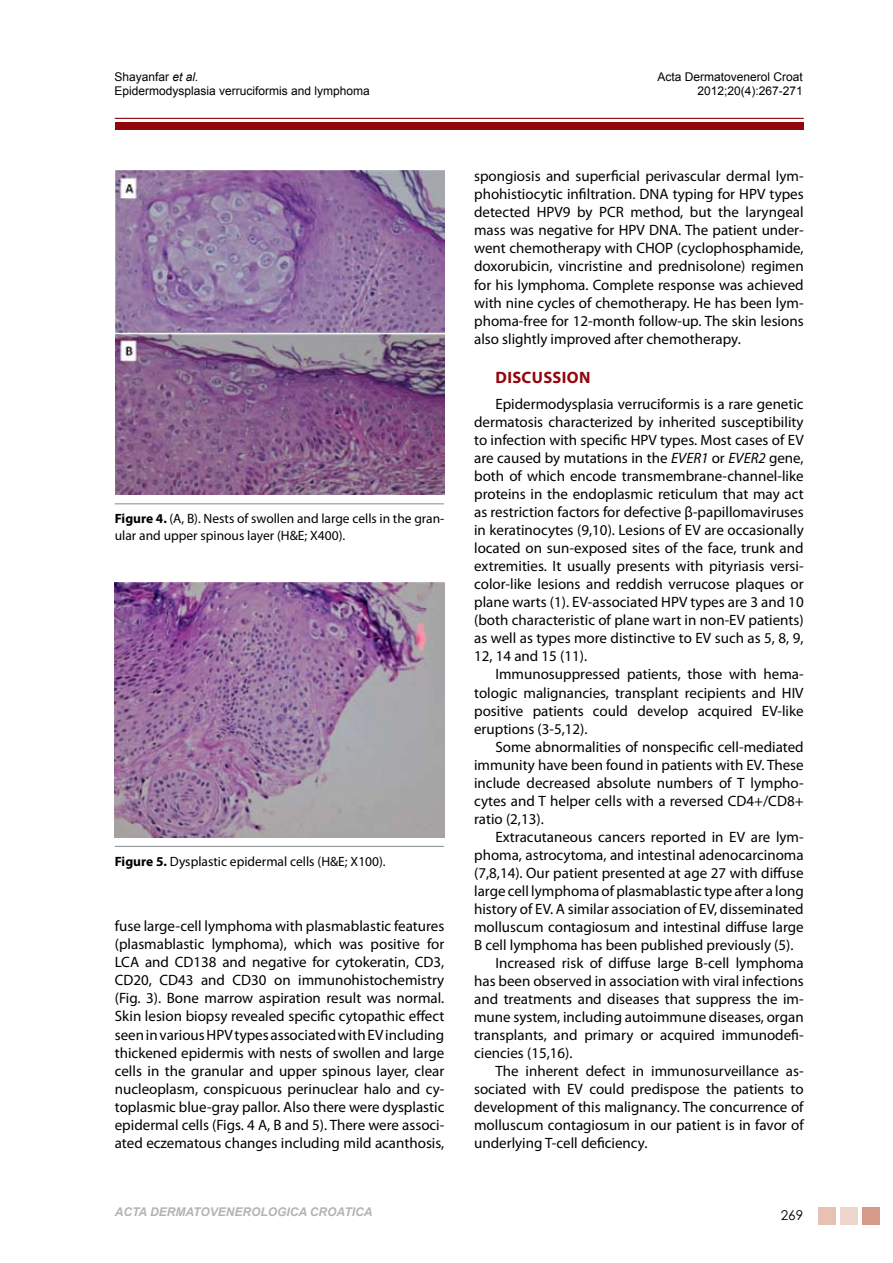
<style>
.page{position:relative;width:893px;height:1263px;background:#fff}
.page>*{position:absolute;margin:0;border:0;box-sizing:border-box;transform-origin:0 0}
.t1{font:700 16.5px "Myriad Pro";letter-spacing:.02em;color:#92050c}
.t2{font:15px/18px "Myriad Pro";color:#000;text-align:justify}
.t3{font:13.5px/16.2px "Myriad Pro";color:#000}
.t4{font:13.5px "Century Gothic";color:#000}
.t5{font:12px "Arial";color:#000}
.t6{font:italic 700 12px "Arial";color:#b1b4b6}
.s1{font-style:italic}
.s2{font-weight:700}
</style>
<div class="page">
<div style="left:115px;top:122px;width:689px;height:8px;background:#92050c"></div>
<hr style="left:115px;top:118px;width:689px;height:1px;background:#92050c">
<div style="left:818px;top:1207px;width:18px;height:18px;background:#e7c1b3"></div>
<div style="left:840px;top:1207px;width:18px;height:18px;background:#efd6cc"></div>
<div style="left:863px;top:1207px;width:17px;height:18px;background:#d69b88"></div>
<hr style="left:115px;top:503px;width:329px;height:1px;background:#939598">
<hr style="left:115px;top:846px;width:329px;height:1px;background:#939598">
<img style="left:116px;top:170px;width:328px;height:324px">
<img style="left:115px;top:582px;width:330px;height:255px">
<p class="t5" style="left:114px;top:69px;width:86px">Shayanfar <span class="s1">et al.</span></p>
<p class="t5" style="left:657px;top:69px;width:147px">Acta Dermatovenerol Croat</p>
<p class="t5" style="left:114px;top:83px;width:257px">Epidermodysplasia verruciformis and lymphoma</p>
<p class="t5" style="left:697px;top:83px;width:107px">2012;20(4):267-271</p>
<p class="t3" style="left:115px;top:510px;width:331px"><span class="s2">Figure 4.</span> (A, B). Nests of swollen and large cells in the gran&shy;ular and upper spinous layer (H&amp;E; X400).</p>
<p class="t3" style="left:115px;top:853px;width:272px"><span class="s2">Figure 5.</span> Dysplastic epidermal cells (H&amp;E; X100).</p>
<p class="t2" style="left:115px;top:916px;width:331px">fuse large-cell lymphoma with plasmablastic features (plasmablastic lymphoma), which was positive for LCA and CD138 and negative for cytokeratin, CD3, CD20, CD43 and CD30 on immunohistochemistry (Fig. 3). Bone marrow aspiration result was normal.<br>Skin lesion biopsy revealed specific cytopathic effect seen in various HPV types associated with EV including thickened epidermis with nests of swollen and large cells in the granular and upper spinous layer, clear nucleoplasm, conspicuous perinuclear halo and cy&shy;toplasmic blue-gray pallor. Also there were dysplastic epidermal cells (Figs. 4 A, B and 5). There were associ&shy;ated eczematous changes including mild acanthosis,</p>
<p class="t6" style="left:115px;top:1203px;width:259px">ACTA DERMATOVENEROLOGICA CROATICA</p>
<p class="t2" style="left:474px;top:167px;width:331px">spongiosis and superficial perivascular dermal lym&shy;phohistiocytic infiltration. DNA typing for HPV types detected HPV9 by PCR method, but the laryngeal mass was negative for HPV DNA. The patient under&shy;went chemotherapy with CHOP (cyclophosphamide, doxorubicin, vincristine and prednisolone) regimen for his lymphoma. Complete response was achieved with nine cycles of chemotherapy. He has been lym&shy;phoma-free for 12-month follow-up. The skin lesions also slightly improved after chemotherapy.</p>
<p class="t1" style="left:496px;top:366px;width:96px">DISCUSSION</p>
<p class="t2" style="left:474px;top:395px;width:331px;text-indent:21px">Epidermodysplasia verruciformis is a rare genetic dermatosis characterized by inherited susceptibility to infection with specific HPV types. Most cases of EV are caused by mutations in the <span class="s1">EVER1</span> or <span class="s1">EVER2</span> gene, both of which encode transmembrane-channel-like proteins in the endoplasmic reticulum that may act as restriction factors for defective β-papillomaviruses in keratinocytes (9,10). Lesions of EV are occasionally located on sun-exposed sites of the face, trunk and extremities. It usually presents with pityriasis versi&shy;color-like lesions and reddish verrucose plaques or plane warts (1). EV-associated HPV types are 3 and 10 (both characteristic of plane wart in non-EV patients) as well as types more distinctive to EV such as 5, 8, 9, 12, 14 and 15 (11).</p>
<p class="t2" style="left:474px;top:665px;width:331px;text-indent:21px">Immunosuppressed patients, those with hema&shy;tologic malignancies, transplant recipients and HIV positive patients could develop acquired EV-like eruptions (3-5,12).</p>
<p class="t2" style="left:474px;top:737px;width:331px;text-indent:21px">Some abnormalities of nonspecific cell-mediated immunity have been found in patients with EV. These include decreased absolute numbers of T lympho&shy;cytes and T helper cells with a reversed CD4+/CD8+ ratio (2,13).</p>
<p class="t2" style="left:495px;top:827px;width:310px">Extracutaneous cancers reported in EV are lym-</p>
<p class="t2" style="left:474px;top:845px;width:331px">phoma, astrocytoma, and intestinal adenocarcinoma</p>
<p class="t2" style="left:474px;top:863px;width:331px">(7,8,14). Our patient presented at age 27 with diffuse</p>
<p class="t2" style="left:474px;top:881px;width:331px">large cell lymphoma of plasmablastic type after a long</p>
<p class="t2" style="left:474px;top:899px;width:331px">history of EV. A similar association of EV, disseminated</p>
<p class="t2" style="left:474px;top:917px;width:331px">molluscum contagiosum and intestinal diffuse large</p>
<p class="t2" style="left:474px;top:935px;width:321px">B cell lymphoma has been published previously (5).</p>
<p class="t2" style="left:495px;top:954px;width:310px">Increased risk of diffuse large B-cell lymphoma</p>
<p class="t2" style="left:474px;top:972px;width:331px">has been observed in association with viral infections</p>
<p class="t2" style="left:474px;top:990px;width:331px">and treatments and diseases that suppress the im-</p>
<p class="t2" style="left:474px;top:1008px;width:331px">mune system, including autoimmune diseases, organ</p>
<p class="t2" style="left:474px;top:1026px;width:331px">transplants, and primary or acquired immunodefi-</p>
<p class="t2" style="left:474px;top:1044px;width:100px">ciencies (15,16).</p>
<p class="t2" style="left:495px;top:1062px;width:310px">The inherent defect in immunosurveillance as-</p>
<p class="t2" style="left:474px;top:1080px;width:331px">sociated with EV could predispose the patients to</p>
<p class="t2" style="left:474px;top:1098px;width:331px">development of this malignancy. The concurrence of</p>
<p class="t2" style="left:474px;top:1116px;width:331px">molluscum contagiosum in our patient is in favor of</p>
<p class="t2" style="left:474px;top:1134px;width:175px">underlying T-cell deficiency.</p>
<p class="t4" style="left:781px;top:1206px;width:24px">269</p>
</div>
